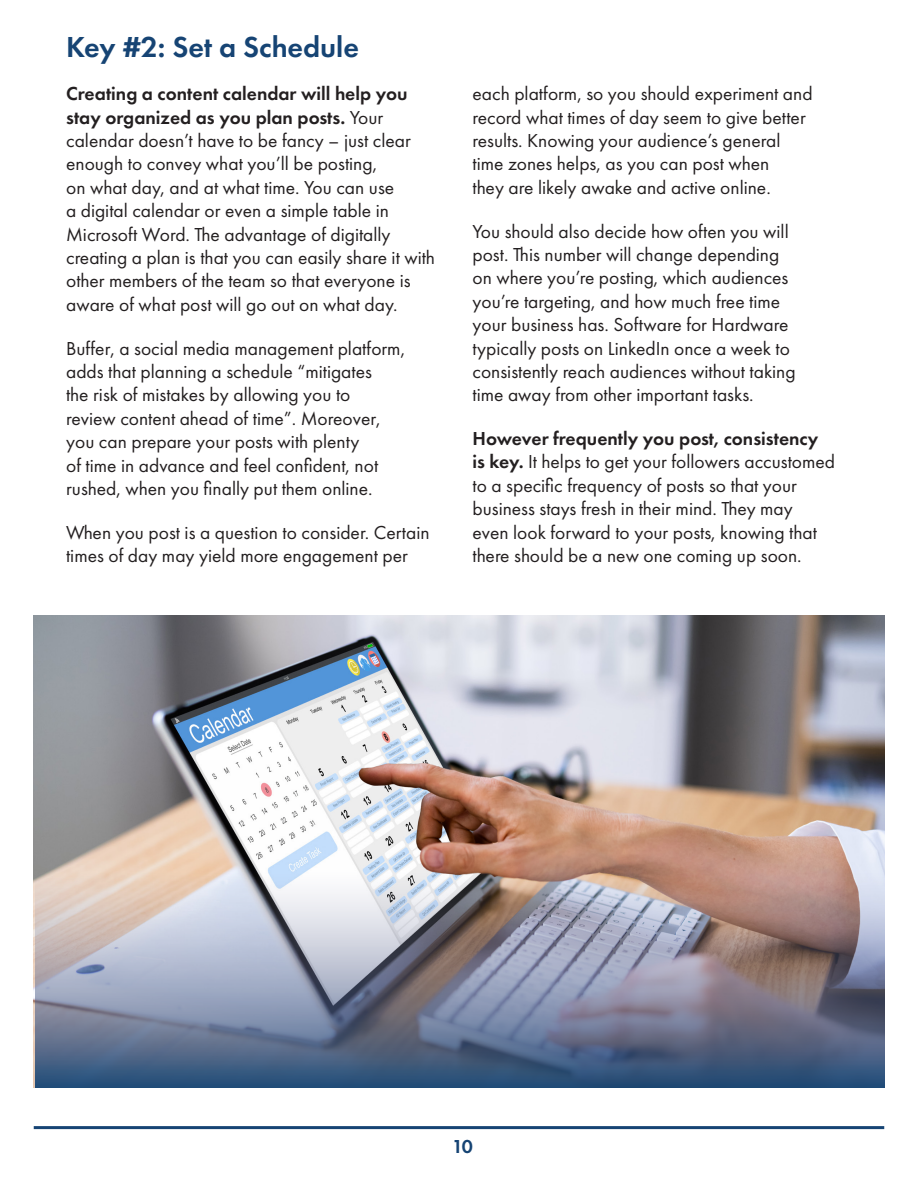
<style>
.page{position:relative;width:918px;height:1188px;background:#fff}
.page>*{position:absolute;margin:0;border:0;box-sizing:border-box;transform-origin:0 0}
.Paragraph_Style_1{font:600 30px "Futura PT";color:#164474}
.Paragraph_Style_1-2{font:19.5px/23.4px "Futura PT";color:#231f20}
.t1{font:600 19.5px "Futura PT";color:#164474}
.s1{font-weight:600}
</style>
<div class="page">
<hr style="left:34px;top:1126px;width:850px;height:3px;background:#164474">
<img style="left:34px;top:616px;width:850px;height:472px">
<img style="left:35px;top:760px;width:849px;height:328px">
<p class="Paragraph_Style_1" style="left:66px;top:28px;width:294px">Key #2: Set a Schedule</p>
<p class="Paragraph_Style_1-2" style="left:66px;top:82px;width:370px"><span class="s1">Creating a content calendar will help you stay organized as you plan posts.</span> Your calendar doesn’t have to be fancy – just clear enough to convey what you’ll be posting,<br>on what day, and at what time. You can use<br>a digital calendar or even a simple table in Microsoft Word. The advantage of digitally creating a plan is that you can easily share it with other members of the team so that everyone is aware of what post will go out on what day.</p>
<p class="Paragraph_Style_1-2" style="left:66px;top:336px;width:340px">Buffer, a social media management platform, adds that planning a schedule “mitigates<br>the risk of mistakes by allowing you to<br>review content ahead of time”. Moreover, you can prepare your posts with plenty<br>of time in advance and feel confident, not rushed, when you finally put them online.</p>
<p class="Paragraph_Style_1-2" style="left:66px;top:520px;width:365px">When you post is a question to consider. Certain times of day may yield more engagement per</p>
<p class="Paragraph_Style_1-2" style="left:472px;top:82px;width:342px">each platform, so you should experiment and record what times of day seem to give better results. Knowing your audience’s general time zones helps, as you can post when<br>they are likely awake and active online.</p>
<p class="Paragraph_Style_1-2" style="left:472px;top:219px;width:325px">You should also decide how often you will post. This number will change depending on where you’re posting, which audiences you’re targeting, and how much free time your business has. Software for Hardware typically posts on LinkedIn once a week to consistently reach audiences without taking time away from other important tasks.</p>
<p class="Paragraph_Style_1-2" style="left:472px;top:427px;width:364px"><span class="s1">However frequently you post, consistency is key.</span> It helps to get your followers accustomed to a specific frequency of posts so that your business stays fresh in their mind. They may<br>even look forward to your posts, knowing that there should be a new one coming up soon.</p>
<p class="t1" style="left:452px;top:1135px;width:22px">10</p>
</div>
